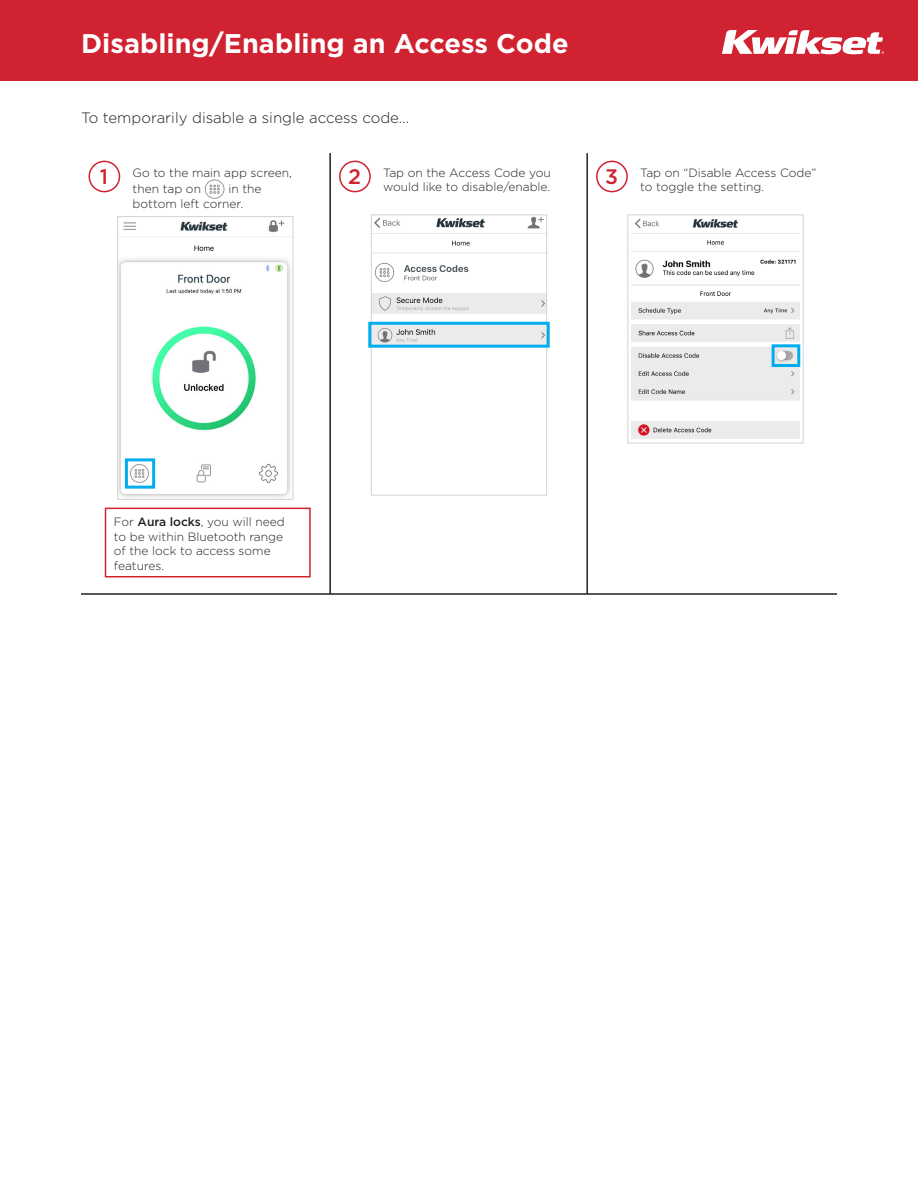
<style>
.page{position:relative;width:918px;height:1188px;background:#fff}
.page>*{position:absolute;margin:0;border:0;box-sizing:border-box;transform-origin:0 0}
.Section_head{font:700 27px "Gotham";color:#fff}
.t1{font:500 21px "Gotham";color:#d12231}
.body_copy{font:300 15px "Gotham";color:#231f20}
.body_copy-2{font:300 12px/14.4px "Gotham";color:#231f20}
.s1{font-weight:500}
</style>
<div class="page">
<div style="left:0;top:0;width:918px;height:81px;background:#d12231"></div>
<hr style="left:81px;top:593px;width:756px;height:2px;background:#231f20">
<hr style="left:329px;top:153px;width:2px;height:441px;background:#231f20">
<hr style="left:586px;top:153px;width:2px;height:441px;background:#231f20">
<img style="left:205px;top:179px;width:20px;height:20px">
<div style="left:89px;top:161px;width:31px;height:31px;border:2px solid #d12231;border-radius:50%"></div>
<div style="left:339px;top:161px;width:32px;height:31px;border:2px solid #d12231;border-radius:50%"></div>
<div style="left:596px;top:161px;width:32px;height:31px;border:2px solid #d12231;border-radius:50%"></div>
<img style="left:373px;top:216px;width:172px;height:128px">
<div style="left:371px;top:214px;width:176px;height:282px;border:1px solid #d1d2d4"></div>
<img style="left:631px;top:218px;width:169px;height:221px">
<div style="left:627px;top:214px;width:177px;height:229px;border:1px solid #d1d2d4"></div>
<div style="left:368px;top:322px;width:182px;height:26px;border:3px solid #00aeef"></div>
<div style="left:772px;top:344px;width:28px;height:23px;border:3px solid #00aeef"></div>
<img style="left:119px;top:220px;width:172px;height:278px">
<div style="left:117px;top:216px;width:176px;height:284px;border:1px solid #d1d2d4"></div>
<div style="left:125px;top:458px;width:30px;height:31px;border:3px solid #00aeef"></div>
<div style="left:105px;top:508px;width:206px;height:70px;border:2px solid #d1232a"></div>
<svg style="left:722px;top:30px;width:162px;height:24px"></svg>
<p class="Section_head" style="left:81px;top:25px;width:489px">Disabling/Enabling an Access Code</p>
<p class="body_copy" style="left:81px;top:108px;width:330px">To temporarily disable a single access code...</p>
<p class="t1" style="left:100px;top:162px;width:10px">1</p>
<p class="body_copy-2" style="left:383px;top:165px;width:169px">Tap on the Access Code you would like to disable/enable.</p>
<p class="body_copy-2" style="left:133px;top:164px;width:161px;line-height:16.5px">Go to the main app screen, then tap on</p>
<p class="t1" style="left:348px;top:162px;width:14px">2</p>
<p class="body_copy-2" style="left:640px;top:165px;width:178px">Tap on “Disable Access Code” to toggle the setting.</p>
<p class="t1" style="left:605px;top:162px;width:14px">3</p>
<p class="body_copy-2" style="left:133px;top:182px;width:131px;text-indent:96px">in the bottom left corner.</p>
<p class="body_copy-2" style="left:114px;top:515px;width:172px">For <span class="s1">Aura locks</span>, you will need to be within Bluetooth range of the lock to access some features.</p>
</div>
